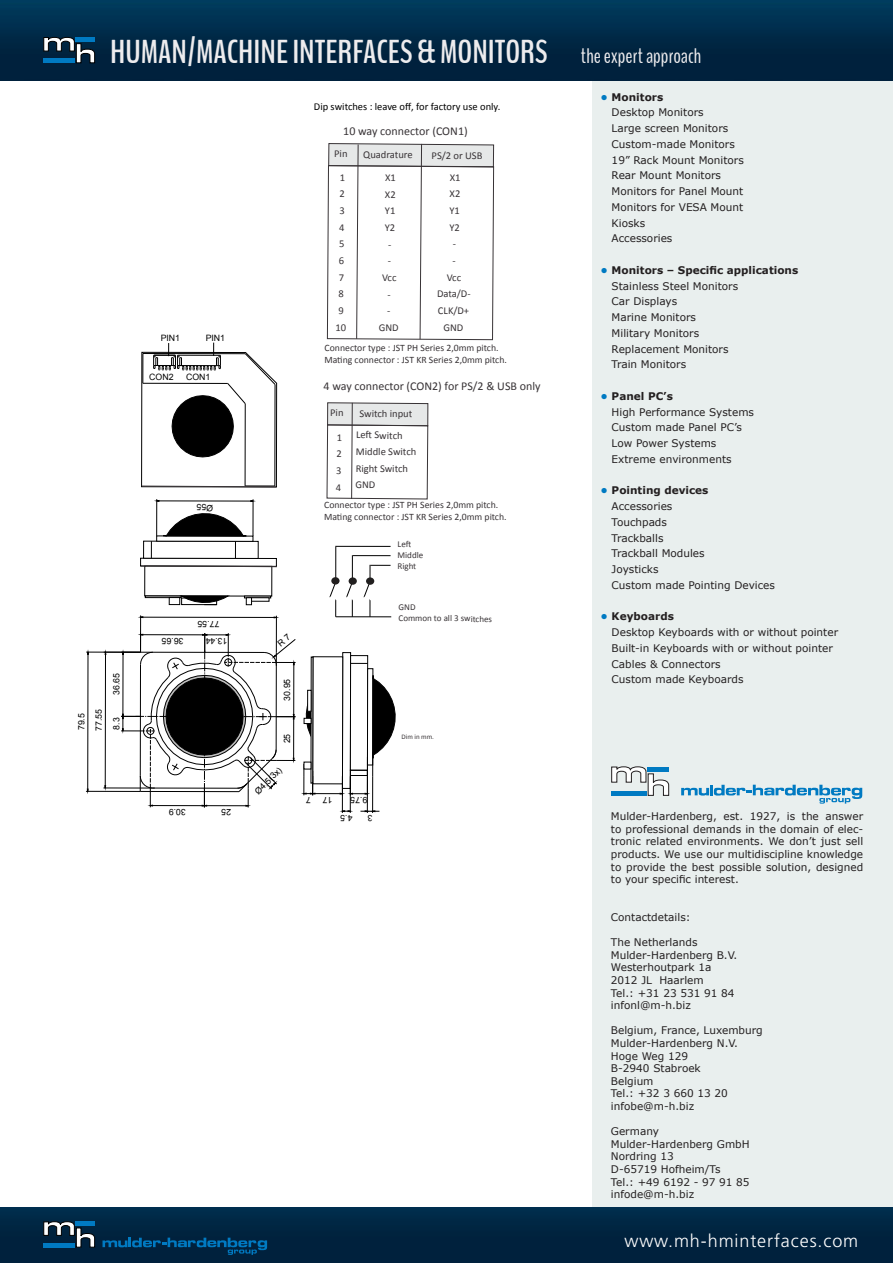
<style>
.page{position:relative;width:893px;height:1263px;background:#fff}
.page>*{position:absolute;margin:0;border:0;box-sizing:border-box;transform-origin:0 0}
.t1{font:700 33px "Bench Nine";color:#edecee}
.t2{font:300 18px "Frutiger";letter-spacing:.05em;color:#fff}
.t3{font:12px "Calibri";color:#383336}
.t4{font:10.5px/15.8px "Verdana";color:#231f20}
.t5{font:10.5px/16.6px "Calibri";letter-spacing:-.01em;color:#383336;text-align:center}
.t6{font:10.5px "Calibri";color:#000}
.t7{font:9.75px/11.9px "Calibri";color:#383336}
.t8{font:9px/10.9px "Calibri";letter-spacing:-.005em;color:#383336}
.t9{font:8.7px/17.4px "Arial";letter-spacing:-.005em;color:#000}
.t10{font:6.9px "Calibri";color:#383336}
.s1{font-weight:400;font-size:21px}
.s2{font-weight:700;color:#007ac2}
.s3{font-weight:700}
</style>
<div class="page">
<img style="left:0;top:0;width:893px;height:81px">
<img style="left:0;top:1208px;width:893px;height:55px">
<svg style="left:43px;top:1221px;width:52px;height:26px"></svg>
<hr style="left:43px;top:1243px;width:32px;height:4px;background:#007ac2">
<div style="left:76px;top:1221px;width:19px;height:5px;background:#007ac2"></div>
<svg style="left:103px;top:1237px;width:164px;height:18px;background:#003961"></svg>
<svg style="left:43px;top:37px;width:52px;height:26px"></svg>
<hr style="left:43px;top:59px;width:32px;height:4px;background:#007ac2">
<hr style="left:76px;top:37px;width:19px;height:4px;background:#007ac2">
<div style="left:593px;top:81px;width:300px;height:1125px;background:#e9efee"></div>
<svg style="left:611px;top:766px;width:58px;height:30px"></svg>
<svg style="left:681px;top:785px;width:181px;height:19px"></svg>
<svg style="left:327px;top:402px;width:101px;height:97px"></svg>
<svg style="left:327px;top:143px;width:167px;height:197px"></svg>
<hr style="left:335px;top:546px;width:1px;height:35px;background:#000">
<hr style="left:336px;top:546px;width:55px;height:1px;background:#000">
<hr style="left:352px;top:555px;width:39px;height:1px;background:#000">
<hr style="left:336px;top:616px;width:55px;height:1px;background:#000">
<svg style="left:330px;top:582px;width:6px;height:35px"></svg>
<svg style="left:347px;top:556px;width:6px;height:61px"></svg>
<svg style="left:364px;top:565px;width:27px;height:52px"></svg>
<div style="left:331px;top:577px;width:9px;height:7px;background:#211f1f;border-radius:50%"></div>
<div style="left:349px;top:577px;width:8px;height:8px;background:#211f1f;border-radius:50%"></div>
<div style="left:366px;top:577px;width:8px;height:8px;background:#211f1f;border-radius:50%"></div>
<div style="left:140px;top:558px;width:137px;height:9px;border:1px solid #000"></div>
<div style="left:350px;top:655px;width:18px;height:116px;border:1px solid #000"></div>
<div style="left:143px;top:541px;width:116px;height:18px;border:1px solid #000"></div>
<svg style="left:351px;top:663px;width:17px;height:1px"></svg>
<svg style="left:151px;top:541px;width:1px;height:17px"></svg>
<div style="left:367px;top:668px;width:6px;height:97px;border:1px solid #000"></div>
<div style="left:156px;top:535px;width:97px;height:7px;border:1px solid #000"></div>
<div style="left:312px;top:656px;width:31px;height:128px;border:1px solid #000"></div>
<div style="left:145px;top:596px;width:37px;height:2px;border:1px solid #000"></div>
<hr style="left:253px;top:499px;width:1px;height:37px;background:#000">
<hr style="left:156px;top:499px;width:1px;height:37px;background:#000">
<hr style="left:157px;top:501px;width:96px;height:1px;background:#000">
<hr style="left:103px;top:788px;width:37px;height:1px;background:#000">
<hr style="left:105px;top:652px;width:1px;height:136px;background:#000">
<hr style="left:140px;top:615px;width:1px;height:37px;background:#000">
<hr style="left:276px;top:616px;width:1px;height:36px;background:#000">
<hr style="left:141px;top:617px;width:135px;height:1px;background:#000">
<hr style="left:342px;top:776px;width:1px;height:37px;background:#000">
<hr style="left:350px;top:776px;width:1px;height:37px;background:#000">
<hr style="left:367px;top:776px;width:1px;height:37px;background:#000">
<hr style="left:372px;top:776px;width:1px;height:37px;background:#000">
<svg style="left:360px;top:811px;width:19px;height:1px"></svg>
<svg style="left:304px;top:764px;width:39px;height:31px"></svg>
<div style="left:248px;top:597px;width:21px;height:5px;border:1px solid #000"></div>
<div style="left:246px;top:598px;width:6px;height:7px;background:#fff"></div>
<div style="left:246px;top:597px;width:6px;height:8px;border:1px solid #000"></div>
<div style="left:169px;top:597px;width:11px;height:8px;border:1px solid #000"></div>
<div style="left:310px;top:656px;width:3px;height:127px;border:1px solid #000"></div>
<div style="left:304px;top:762px;width:7px;height:7px;background:#fff"></div>
<svg style="left:304px;top:691px;width:10px;height:52px"></svg>
<div style="left:304px;top:718px;width:7px;height:6px;border:1px solid #000"></div>
<hr style="left:308px;top:690px;width:3px;height:21px;background:#fff">
<div style="left:307px;top:690px;width:5px;height:22px;border:1px solid #000"></div>
<svg style="left:180px;top:595px;width:51px;height:10px"></svg>
<svg style="left:163px;top:513px;width:83px;height:45px"></svg>
<svg style="left:350px;top:675px;width:46px;height:120px"></svg>
<div style="left:350px;top:770px;width:18px;height:6px;border:1px solid #000"></div>
<hr style="left:86px;top:652px;width:55px;height:1px;background:#000">
<hr style="left:86px;top:791px;width:54px;height:1px;background:#000">
<hr style="left:87px;top:652px;width:1px;height:139px;background:#000">
<svg style="left:141px;top:343px;width:136px;height:145px"></svg>
<svg style="left:140px;top:565px;width:137px;height:2px"></svg>
<svg style="left:121px;top:633px;width:175px;height:174px"></svg>
<p class="t9" style="left:73px;top:730px;width:19px;rotate:-90deg">79 5.</p>
<p class="t1" style="left:110px;top:30px;width:592px">HUMAN/MACHINE INTERFACES &amp; MONITORS <span class="s1">the expert approach</span></p>
<p class="t9" style="left:90px;top:731px;width:23px;rotate:-90deg">77.55</p>
<p class="t9" style="left:108px;top:695px;width:23px;rotate:-90deg">36.65</p>
<p class="t9" style="left:108px;top:730px;width:14px;rotate:-90deg">8.3</p>
<p class="t9" style="left:161px;top:330px;width:21px">PIN1</p>
<p class="t9" style="left:206px;top:329px;width:21px">PIN1</p>
<p class="t9" style="left:149px;top:368px;width:26px">CON2</p>
<p class="t9" style="left:186px;top:368px;width:26px">CON1</p>
<p class="t9" style="left:213px;top:516px;width:18px;rotate:-180deg">Ø 55</p>
<p class="t9" style="left:184px;top:650px;width:23px;rotate:-180deg">56. 63</p>
<p class="t9" style="left:219px;top:632px;width:23px;rotate:-180deg">77 .55</p>
<p class="t9" style="left:227px;top:650px;width:23px;rotate:-180deg">44. 31</p>
<p class="t9" style="left:186px;top:821px;width:19px;rotate:-180deg">9.03</p>
<p class="t9" style="left:231px;top:821px;width:11px;rotate:-180deg">52</p>
<p class="t6" style="left:314px;top:100px;width:188px">Dip switches : leave off, for factory use only.</p>
<p class="t3" style="left:343px;top:124px;width:126px">10 way connector (CON1)</p>
<p class="t5" style="left:335px;top:168px;width:12px">1<br>2<br>3<br>4<br>5<br>6<br>7<br>8<br>9<br>10</p>
<p class="t5" style="left:379px;top:169px;width:21px">X1<br>X2<br>Y1<br>Y2<br>-<br>-<br>Vcc -<br>-<br>GND</p>
<p class="t5" style="left:334px;top:145px;width:15px">Pin</p>
<p class="t5" style="left:363px;top:146px;width:51px">Quadrature</p>
<p class="t5" style="left:432px;top:144px;width:52px;line-height:21.8px">PS/2 or USB<br>X1</p>
<p class="t5" style="left:437px;top:185px;width:35px">X2<br>Y1<br>Y2<br>-<br>-<br>Vcc<br>Data/D-<br>CLK/D+<br>GND</p>
<p class="t7" style="left:324px;top:342px;width:184px">Connector type : JST PH Series 2,0mm pitch.<br>Mating connector : JST KR Series 2,0mm pitch.</p>
<p class="t3" style="left:324px;top:379px;width:218px">4 way connector (CON2) for PS/2 &amp; USB only</p>
<p class="t5" style="left:360px;top:404px;width:54px;rotate:1deg">Switch input</p>
<p class="t5" style="left:356px;top:426px;width:62px;text-align:left">Left Switch<br>Middle Switch<br>Right Switch<br>GND</p>
<p class="t7" style="left:324px;top:498px;width:184px">Connector type : JST PH Series 2,0mm pitch.<br>Mating connector : JST KR Series 2,0mm pitch.</p>
<p class="t8" style="left:397px;top:538px;width:27px">Left<br>Middle<br>Right</p>
<p class="t8" style="left:399px;top:601px;width:95px">GND<br>Common to all 3 switches</p>
<p class="t5" style="left:330px;top:404px;width:15px">Pin</p>
<p class="t5" style="left:336px;top:428px;width:8px;text-align:justify">1<br>2<br>3<br>4</p>
<p class="t9" style="left:279px;top:700px;width:23px;rotate:-90deg">30.95</p>
<p class="t9" style="left:278px;top:743px;width:11px;rotate:-90deg">25</p>
<p class="t9" style="left:250px;top:786px;width:36px;rotate:-45deg">Ø4.5(3x)</p>
<p class="t9" style="left:311px;top:809px;width:6px;rotate:-180deg">7</p>
<p class="t9" style="left:332px;top:809px;width:11px;rotate:-180deg">71</p>
<p class="t9" style="left:367px;top:826px;width:29px;text-indent:15px;rotate:-180deg">5.4<br>57.9</p>
<p class="t9" style="left:372px;top:826px;width:6px;rotate:-180deg">3</p>
<p class="t10" style="left:401px;top:732px;width:34px">Dim in mm.</p>
<p class="t4" style="left:612px;top:88px;width:134px;text-indent:-11px"><span class="s2">•</span> <span class="s3">Monitors<br></span>Desktop Monitors<br>Large screen Monitors<br>Custom-made Monitors<br>19” Rack Mount Monitors<br>Rear Mount Monitors<br>Monitors for Panel Mount<br>Monitors for VESA Mount<br>Kiosks<br>Accessories</p>
<p class="t4" style="left:612px;top:262px;width:188px;text-indent:-11px"><span class="s2">•</span> <span class="s3">Monitors – Specific applications<br></span>Stainless Steel Monitors<br>Car Displays<br>Marine Monitors<br>Military Monitors<br>Replacement Monitors<br>Train Monitors</p>
<p class="t4" style="left:612px;top:388px;width:144px;text-indent:-11px"><span class="s2">•</span> <span class="s3">Panel PC’s<br></span>High Performance Systems<br>Custom made Panel PC’s<br>Low Power Systems<br>Extreme environments</p>
<p class="t4" style="left:612px;top:482px;width:165px;text-indent:-11px"><span class="s2">•</span> <span class="s3">Pointing devices<br></span>Accessories<br>Touchpads<br>Trackballs<br>Trackball Modules<br>Joysticks<br>Custom made Pointing Devices</p>
<p class="t4" style="left:612px;top:608px;width:228px;text-indent:-11px"><span class="s2">•</span> <span class="s3">Keyboards<br></span>Desktop Keyboards with or without pointer<br>Built-in Keyboards with or without pointer<br>Cables &amp; Connectors<br>Custom made Keyboards</p>
<p class="t4" style="left:611px;top:810px;width:254px;line-height:12.6px;text-align:justify">Mulder-Hardenberg, est. 1927, is the answer to professional demands in the domain of elec&shy;tronic related environments. We don’t just sell products. We use our multidiscipline knowledge to provide the best possible solution, designed to your specific interest.</p>
<p class="t4" style="left:611px;top:909px;width:81px">Contactdetails:</p>
<p class="t4" style="left:611px;top:936px;width:128px;line-height:12.6px">The Netherlands<br>Mulder-Hardenberg B.V.<br>Westerhoutpark 1a<br>2012 JL Haarlem<br>Tel.: +31 23 531 91 84 infonl@m-h.biz</p>
<p class="t4" style="left:611px;top:1024px;width:153px;line-height:12.6px">Belgium, France, Luxemburg<br>Mulder-Hardenberg N.V.<br>Hoge Weg 129<br>B-2940 Stabroek<br>Belgium<br>Tel.: +32 3 660 13 20 infobe@m-h.biz</p>
<p class="t4" style="left:611px;top:1125px;width:140px;line-height:12.6px">Germany<br>Mulder-Hardenberg GmbH<br>Nordring 13<br>D-65719 Hofheim/Ts<br>Tel.: +49 6192 - 97 91 85 infode@m-h.biz</p>
<p class="t2" style="left:624px;top:1231px;width:235px">www.mh-hminterfaces.com</p>
</div>
